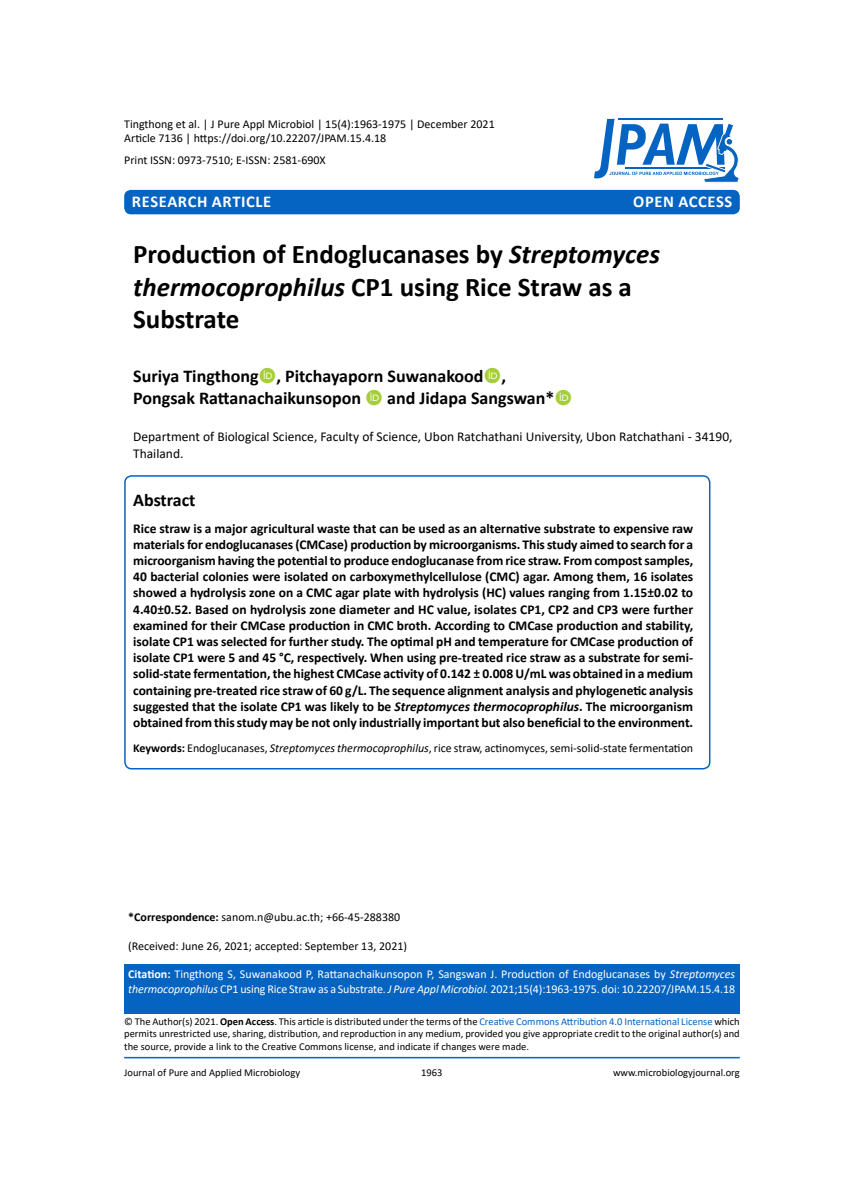
<style>
.page{position:relative;width:864px;height:1188px;background:#fff}
.page>*{position:absolute;margin:0;border:0;box-sizing:border-box;transform-origin:0 0}
.t1{font:700 27px/32.4px "Calibri";color:#000}
.t2{font:700 18px/21.6px "Calibri";color:#000}
.t3{font:700 16.5px "Calibri";letter-spacing:.04em;color:#fff}
.t4{font:700 13.5px/16.2px "Calibri";letter-spacing:-.005em;color:#000;text-align:justify}
.t5{font:13.5px/16.2px "Calibri";color:#000}
.t6{font:12px/14.4px "Calibri";color:#000}
.t7{font:12px/14.4px "Calibri";letter-spacing:-.005em;color:#fff}
.t8{font:10.5px/12.6px "Calibri";color:#000;text-align:justify}
.s1{font-style:italic}
.s2{font-weight:700}
.s3{color:#0563c1}
</style>
<div class="page">
<div style="left:124px;top:964px;width:616px;height:50px;background:#0563c1"></div>
<hr style="left:124px;top:1057px;width:616px;height:1px;background:#0563c1">
<div style="left:124px;top:190px;width:616px;height:24px;background:#0563c1;border-radius:7px"></div>
<svg style="left:594px;top:119px;width:145px;height:64px"></svg>
<div style="left:124px;top:475px;width:586px;height:294px;border:2px solid #0563c1;border-radius:7px"></div>
<p class="t6" style="left:124px;top:116px;width:372px">Tingthong et al. | J Pure Appl Microbiol | 15(4):1963-1975 | December 2021<br>Article 7136 | https://doi.org/10.22207/JPAM.15.4.18</p>
<p class="t6" style="left:124px;top:152px;width:203px">Print ISSN: 0973-7510; E-ISSN: 2581-690X</p>
<p class="t3" style="left:132px;top:189px;width:141px">Research Article</p>
<p class="t3" style="left:633px;top:189px;width:84px">OPEN ACCESS</p>
<h1 class="t1" style="left:133px;top:238px;width:528px">Production of Endoglucanases by <span class="s1">Streptomyces thermocoprophilus</span> CP1 using Rice Straw as a<br>Substrate</h1>
<h2 class="t2" style="left:133px;top:365px;width:375px">Suriya Tingthong , Pitchayaporn Suwanakood ,<br>Pongsak Rattanachaikunsopon</h2>
<h2 class="t2" style="left:387px;top:387px;width:169px">and Jidapa Sangswan*</h2>
<p class="t5" style="left:133px;top:429px;width:601px">Department of Biological Science, Faculty of Science, Ubon Ratchathani University, Ubon Ratchathani - 34190,<br>Thailand.</p>
<h2 class="t2" style="left:133px;top:489px;width:64px">Abstract</h2>
<p class="t4" style="left:133px;top:520px;width:562px">Rice straw is a major agricultural waste that can be used as an alternative substrate to expensive raw materials for endoglucanases (CMCase) production by microorganisms. This study aimed to search for a microorganism having the potential to produce endoglucanase from rice straw. From compost samples, 40 bacterial colonies were isolated on carboxymethylcellulose (CMC) agar. Among them, 16 isolates showed a hydrolysis zone on a CMC agar plate with hydrolysis (HC) values ranging from 1.15±0.02 to 4.40±0.52. Based on hydrolysis zone diameter and HC value, isolates CP1, CP2 and CP3 were further examined for their CMCase production in CMC broth. According to CMCase production and stability, isolate CP1 was selected for further study. The optimal pH and temperature for CMCase production of isolate CP1 were 5 and 45 °C, respectively. When using pre-treated rice straw as a substrate for semi&shy;solid-state fermentation, the highest CMCase activity of 0.142 ± 0.008 U/mL was obtained in a medium containing pre-treated rice straw of 60 g/L. The sequence alignment analysis and phylogenetic analysis suggested that the isolate CP1 was likely to be <span class="s1">Streptomyces thermocoprophilus</span>. The microorganism obtained from this study may be not only industrially important but also beneficial to the environment.</p>
<p class="t6" style="left:133px;top:740px;width:562px"><span class="s2">Keywords:</span> Endoglucanases, <span class="s1">Streptomyces thermocoprophilus</span>, rice straw, actinomyces, semi-solid-state fermentation</p>
<p class="t6" style="left:128px;top:909px;width:274px"><span class="s2">*Correspondence:</span> sanom.n@ubu.ac.th; +66-45-288380</p>
<p class="t6" style="left:128px;top:938px;width:280px">(Received: June 26, 2021; accepted: September 13, 2021)</p>
<p class="t7" style="left:128px;top:967px;width:609px"><span class="s2">Citation:</span> Tingthong S, Suwanakood P, Rattanachaikunsopon P, Sangswan J. Production of Endoglucanases by <span class="s1">Streptomyces thermocoprophilus</span> CP1 using Rice Straw as a Substrate. <span class="s1">J Pure Appl Microbiol.</span> 2021;15(4):1963-1975. doi: 10.22207/JPAM.15.4.18</p>
<p class="t8" style="left:124px;top:1015px;width:617px">© The Author(s) 2021. <span class="s2">Open Access</span>. This article is distributed under the terms of the <span class="s3">Creative Commons Attribution 4.0 International License</span> which permits unrestricted use, sharing, distribution, and reproduction in any medium, provided you give appropriate credit to the original author(s) and the source, provide a link to the Creative Commons license, and indicate if changes were made.</p>
<p class="t8" style="left:124px;top:1066px;width:177px">Journal of Pure and Applied Microbiology</p>
<p class="t8" style="left:421px;top:1066px;width:23px">1963</p>
<p class="t8" style="left:613px;top:1066px;width:128px">www.microbiologyjournal.org</p>
</div>
